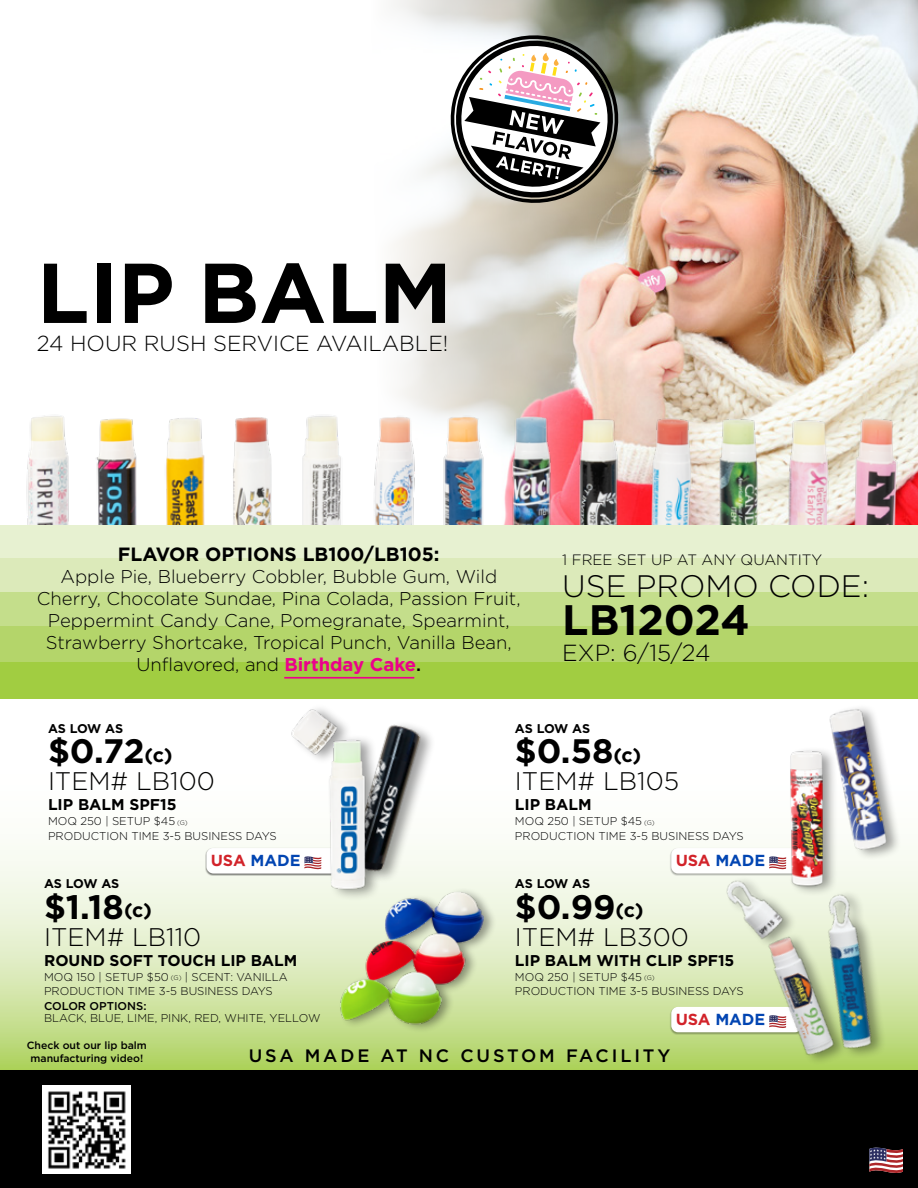
<style>
.page{position:relative;width:918px;height:1188px;background:#fff}
.page>*{position:absolute;margin:0;border:0;box-sizing:border-box;transform-origin:0 0}
.t1{font:700 84.75px "Gotham";color:#000}
.t2{font:700 42.6px "Gotham";color:#000}
.t3{font:700 33.9px "Gotham";color:#000}
.t4{font:300 31.05px "Gotham";color:#000}
.t5{font:300 25.5px "Gotham";color:#000}
.t6{font:300 23.25px "Gotham";color:#000}
.t7{font:300 21.75px "Gotham";color:#000}
.t8{font:700 19.2px "Gotham";color:#000}
.t9{font:300 18.45px/22px "Gotham";color:#000;text-align:center}
.t10{font:500 18px "Gotham";letter-spacing:.16em;color:#000}
.t11{font:700 16.05px "Gotham";color:#0245b2}
.t12{font:700 15.6px "Gotham";color:#000}
.t13{font:300 15px "Gotham";color:#000}
.t14{font:700 12.6px "Gotham";letter-spacing:-.025em;color:#000}
.t15{font:300 11.25px/14.7px "Gotham";color:#000}
.t16{font:500 11.25px "Gotham";color:#000}
.t17{font:500 10.5px/12.6px "Gotham";color:#000;text-align:center}
.s1{font-weight:700;color:#ec008c}
.s2{font-weight:500}
.s3{font-size:19.8px}
.s4{font-size:6.6px}
.s5{color:#d2232a}
</style>
<div class="page">
<img style="left:766px;top:0;width:152px;height:525px">
<img style="left:393px;top:0;width:373px;height:406px">
<svg style="left:1px;top:846px;width:917px;height:224px"></svg>
<div style="left:670px;top:1007px;width:133px;height:28px;background:#000;opacity:.31"></div>
<div style="left:671px;top:1007px;width:131px;height:25px;background:#fff;border-radius:7px"></div>
<img style="left:26px;top:406px;width:879px;height:119px">
<div style="left:1px;top:525px;width:917px;height:50px;background:#e7f1d1"></div>
<div style="left:0;top:558px;width:918px;height:50px;background:#dceaba"></div>
<div style="left:1px;top:592px;width:917px;height:51px;background:#c4de8b"></div>
<div style="left:1px;top:626px;width:917px;height:50px;background:#b4d56a"></div>
<div style="left:1px;top:662px;width:917px;height:37px;background:#a1cd41"></div>
<img style="left:682px;top:858px;width:236px;height:212px">
<img style="left:334px;top:879px;width:162px;height:161px">
<svg style="left:443px;top:28px;width:183px;height:182px"></svg>
<hr style="left:284px;top:677px;width:130px;height:2px;background:#ec008c">
<div style="left:205px;top:848px;width:133px;height:28px;background:#000;opacity:.31"></div>
<div style="left:206px;top:848px;width:131px;height:25px;background:#fff;border-radius:7px"></div>
<div style="left:670px;top:848px;width:133px;height:28px;background:#000;opacity:.31"></div>
<div style="left:671px;top:848px;width:131px;height:25px;background:#fff;border-radius:7px"></div>
<svg style="left:769px;top:856px;width:9px;height:13px"></svg>
<div style="left:829px;top:704px;width:73px;height:157px;background:#000;opacity:.38"></div>
<img style="left:829px;top:704px;width:71px;height:150px">
<div style="left:349px;top:720px;width:87px;height:163px;background:#000;opacity:.38"></div>
<img style="left:381px;top:720px;width:49px;height:162px">
<div style="left:291px;top:703px;width:90px;height:198px;background:#000;opacity:.38"></div>
<img style="left:284px;top:706px;width:90px;height:187px">
<div style="left:789px;top:746px;width:49px;height:152px;background:#000;opacity:.38"></div>
<img style="left:778px;top:745px;width:56px;height:148px">
<div style="left:0;top:1070px;width:918px;height:118px;background:#000"></div>
<svg style="left:869px;top:1147px;width:34px;height:26px"></svg>
<img style="left:42px;top:1085px;width:88px;height:88px">
<h1 class="t1" style="left:37px;top:244px;width:417px">LIP BALM</h1>
<h3 class="t7" style="left:37px;top:332px;width:413px">24 HOUR RUSH SERVICE AVAILABLE!</h3>
<h3 class="t8" style="left:118px;top:543px;width:323px">FLAVOR OPTIONS LB100/LB105:</h3>
<p class="t9" style="left:37px;top:565px;width:485px">Apple Pie, Blueberry Cobbler, Bubble Gum, Wild Cherry, Chocolate Sundae, Pina Colada, Passion Fruit, Peppermint Candy Cane, Pomegranate, Spearmint, Strawberry Shortcake, Tropical Punch, Vanilla Bean, Unflavored, and <span class="s1">Birthday Cake</span><span class="s2">.</span></p>
<h3 class="t13" style="left:562px;top:552px;width:262px">1 FREE SET UP AT ANY QUANTITY</h3>
<h3 class="t4" style="left:562px;top:569px;width:308px">USE PROMO CODE:</h3>
<h2 class="t2" style="left:562px;top:595px;width:189px">LB12024</h2>
<h3 class="t6" style="left:562px;top:640px;width:150px">EXP: 6/15/24</h3>
<p class="t14" style="left:48px;top:721px;width:77px">AS LOW AS</p>
<h3 class="t3" style="left:48px;top:732px;width:126px">$0.72<span class="s3">(c)</span></h3>
<h3 class="t5" style="left:48px;top:767px;width:168px">ITEM# LB100</h3>
<h3 class="t12" style="left:48px;top:796px;width:130px">LIP BALM SPF15</h3>
<p class="t15" style="left:48px;top:814px;width:230px">MOQ 250 | SETUP $45 <span class="s4">(G)<br></span>PRODUCTION TIME 3-5 BUSINESS DAYS</p>
<p class="t14" style="left:44px;top:877px;width:77px">AS LOW AS</p>
<h3 class="t3" style="left:44px;top:887px;width:109px">$1.18<span class="s3">(c)</span></h3>
<h3 class="t5" style="left:44px;top:923px;width:159px">ITEM# LB110</h3>
<h3 class="t12" style="left:44px;top:951px;width:255px">ROUND SOFT TOUCH LIP BALM</h3>
<p class="t15" style="left:44px;top:969px;width:245px">MOQ 150 | SETUP $50 <span class="s4">(G)</span> | SCENT: VANILLA<br>PRODUCTION TIME 3-5 BUSINESS DAYS</p>
<p class="t16" style="left:44px;top:1000px;width:104px">COLOR OPTIONS:</p>
<p class="t15" style="left:44px;top:1010px;width:278px">BLACK, BLUE, LIME, PINK, RED, WHITE, YELLOW</p>
<p class="t14" style="left:515px;top:721px;width:77px">AS LOW AS</p>
<h3 class="t3" style="left:515px;top:732px;width:128px">$0.58<span class="s3">(c)</span></h3>
<h3 class="t5" style="left:515px;top:767px;width:166px">ITEM# LB105</h3>
<h3 class="t12" style="left:515px;top:796px;width:78px">LIP BALM</h3>
<p class="t15" style="left:515px;top:814px;width:230px">MOQ 250 | SETUP $45 <span class="s4">(G)<br></span>PRODUCTION TIME 3-5 BUSINESS DAYS</p>
<h3 class="t11" style="left:212px;top:850px;width:91px;rotate:1deg"><span class="s5">USA</span> MADE</h3>
<h3 class="t11" style="left:676px;top:850px;width:91px;rotate:1deg"><span class="s5">USA</span> MADE</h3>
<p class="t14" style="left:515px;top:877px;width:77px">AS LOW AS</p>
<h3 class="t3" style="left:515px;top:887px;width:130px">$0.99<span class="s3">(c)</span></h3>
<h3 class="t5" style="left:515px;top:923px;width:175px">ITEM# LB300</h3>
<h3 class="t12" style="left:515px;top:951px;width:221px">LIP BALM WITH CLIP SPF15</h3>
<p class="t15" style="left:515px;top:969px;width:230px">MOQ 250 | SETUP $45 <span class="s4">(G)<br></span>PRODUCTION TIME 3-5 BUSINESS DAYS</p>
<h3 class="t11" style="left:676px;top:1009px;width:91px;rotate:1deg"><span class="s5">USA</span> MADE</h3>
<p class="t17" style="left:27px;top:1039px;width:121px">Check out our lip balm manufacturing video!</p>
<h3 class="t10" style="left:249px;top:1045px;width:423px">USA MADE AT NC CUSTOM FACILITY</h3>
</div>
